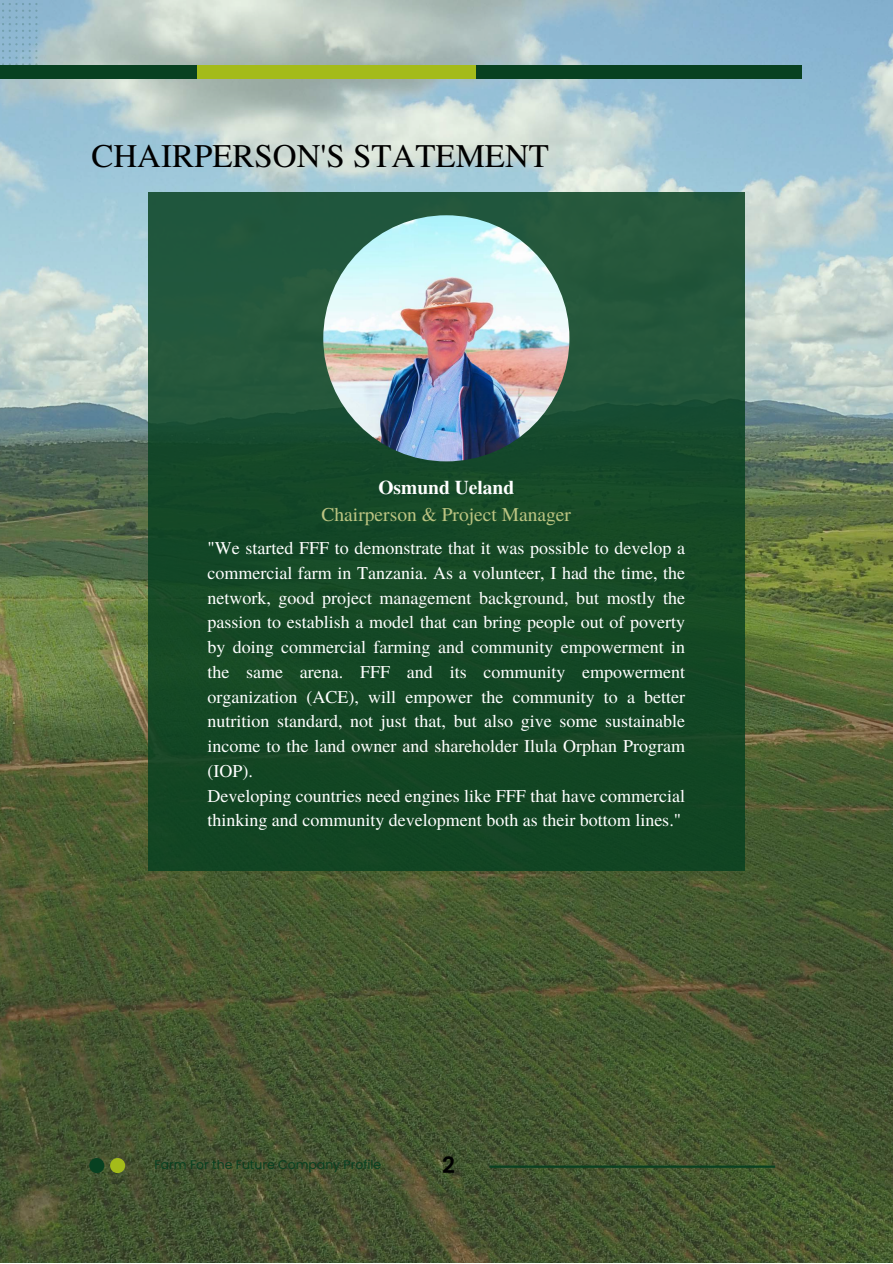
<style>
.page{position:relative;width:893px;height:1264px;background:#fff}
.page>*{position:absolute;margin:0;border:0;box-sizing:border-box;transform-origin:0 0}
.t1{font:33px "Te X Gyre Termes";color:#000}
.t2{font:600 22.5px "Poppins";color:#000}
.t3{font:19.5px "Te X Gyre Termes";color:#bcc482}
.t4{font:700 19.5px "Te X Gyre Termes";color:#fff}
.t5{font:18px/24.8px "Te X Gyre Termes";color:#fff;text-align:justify}
.t6{font:12.45px "Poppins";color:#084121}
</style>
<div class="page">
<img style="left:0;top:0;width:892px;height:1262px">
<div style="left:0;top:66px;width:199px;height:13px;background:#084121"></div>
<div style="left:197px;top:66px;width:280px;height:13px;background:#a4bb1a"></div>
<div style="left:476px;top:66px;width:325px;height:13px;background:#084121"></div>
<svg style="left:0;top:0;width:37px;height:65px"></svg>
<div style="left:148px;top:192px;width:596px;height:678px;background:linear-gradient(to bottom,#25583e,#0e411c)"></div>
<img style="left:323px;top:215px;width:246px;height:246px;border-radius:50%">
<div style="left:89px;top:1157px;width:15px;height:16px;background:#084121;border-radius:50%"></div>
<div style="left:110px;top:1157px;width:15px;height:16px;background:#a4bb1a;border-radius:50%"></div>
<hr style="left:489px;top:1165px;width:286px;height:2px;background:#084121">
<p class="t1" style="left:91px;top:132px;width:459px">CHAIRPERSON'S STATEMENT</p>
<p class="t4" style="left:378px;top:472px;width:137px">Osmund Ueland</p>
<p class="t3" style="left:321px;top:500px;width:251px">Chairperson &amp; Project Manager</p>
<p class="t5" style="left:207px;top:535px;width:479px">"We started FFF to demonstrate that it was possible to develop a commercial farm in Tanzania. As a volunteer, I had the time, the network, good project management background, but mostly the passion to establish a model that can bring people out of poverty by doing commercial farming and community empowerment in the same arena. FFF and its community empowerment organization (ACE), will empower the community to a better nutrition standard, not just that, but also give some sustainable income to the land owner and shareholder Ilula Orphan Program (IOP).</p>
<p class="t5" style="left:207px;top:782px;width:479px">Developing countries need engines like FFF that have commercial thinking and community development both as their bottom lines."</p>
<p class="t6" style="left:154px;top:1155px;width:228px">Farm For the Future Company Profile</p>
<p class="t2" style="left:442px;top:1149px;width:14px">2</p>
</div>
